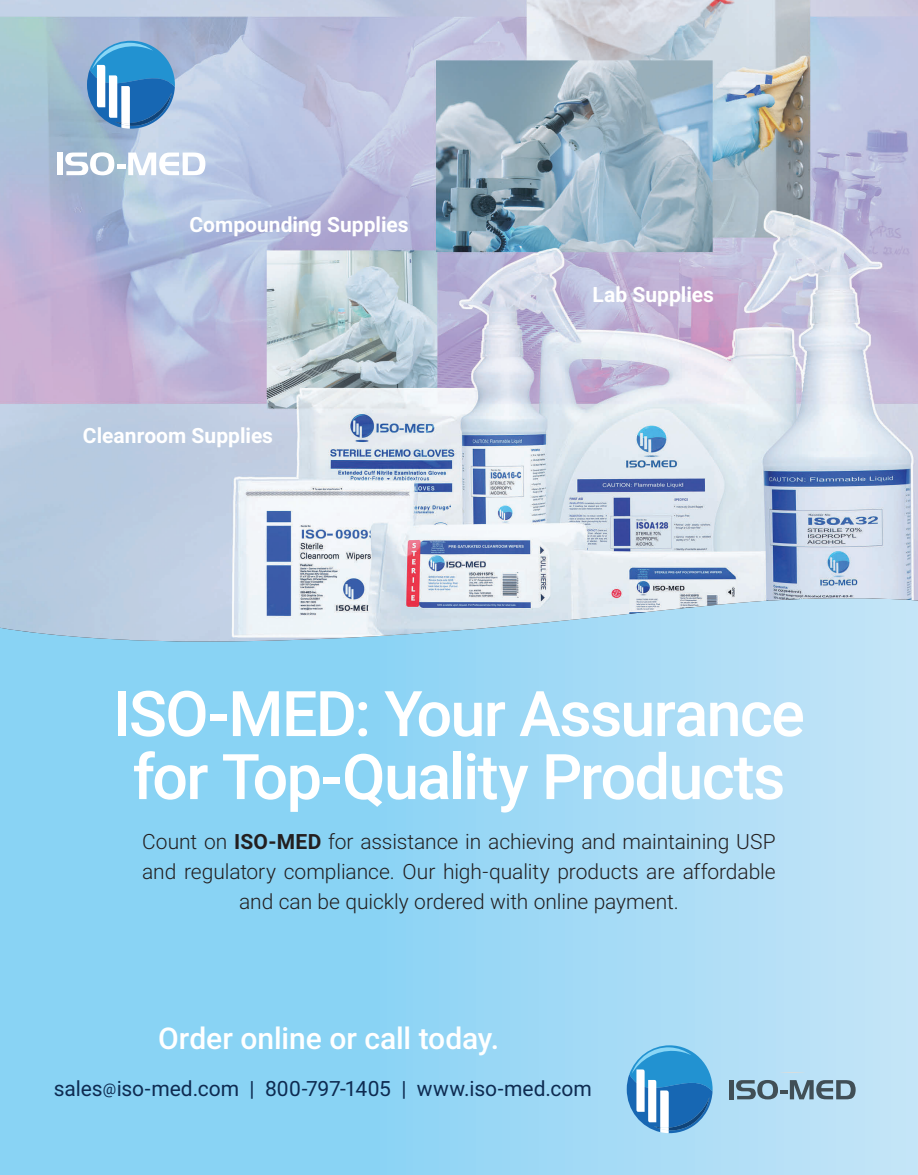
<style>
.page{position:relative;width:918px;height:1175px;background:#fff}
.page>*{position:absolute;margin:0;border:0;box-sizing:border-box;transform-origin:0 0}
.t1{font:500 63px/63px "Roboto";letter-spacing:-.03em;color:#fff;text-align:center}
.t2{font:500 30px "Roboto";letter-spacing:-.005em;color:#fff}
.t3{font:300 21px/30px "Roboto";letter-spacing:-.005em;color:#231f20;text-align:center}
.t4{font:700 21px "Roboto";color:#fff}
.t5{font:21px "Roboto";color:#0e2b51}
.s1{font-weight:700}
.s2{font-size:15px}
</style>
<div class="page">
<div style="left:0;top:311px;width:918px;height:863px;background:linear-gradient(to right,#7bcff3,#bde2f7)"></div>
<img style="left:0;top:0;width:918px;height:641px">
<svg style="left:774px;top:1072px;width:37px;height:1px"></svg>
<div style="left:729px;top:1080px;width:5px;height:19px;background:#414f56"></div>
<svg style="left:736px;top:1080px;width:120px;height:19px;background:#7b95a3"></svg>
<svg style="left:627px;top:1045px;width:86px;height:88px;background:#5da4d5"></svg>
<svg style="left:87px;top:41px;width:88px;height:88px;background:#5d9ccd"></svg>
<div style="left:57px;top:152px;width:5px;height:23px;background:#fff"></div>
<svg style="left:65px;top:152px;width:140px;height:23px"></svg>
<p class="t4" style="left:189px;top:210px;width:221px">Compounding Supplies</p>
<p class="t4" style="left:83px;top:421px;width:192px">Cleanroom Supplies</p>
<p class="t4" style="left:592px;top:280px;width:123px">Lab Supplies</p>
<h1 class="t1" style="left:113px;top:680px;width:693px">ISO-MED: Your Assurance for Top-Quality Products</h1>
<p class="t3" style="left:142px;top:825px;width:635px">Count on <span class="s1">ISO-MED</span> for assistance in achieving and maintaining USP and regulatory compliance. Our high-quality products are affordable and can be quickly ordered with online payment.</p>
<h2 class="t2" style="left:158px;top:1017px;width:343px">Order online or call today.</h2>
<p class="t5" style="left:54px;top:1074px;width:539px">sales<span class="s2">@</span>iso-med.com | 800-797-1405 | www.iso-med.com</p>
</div>
